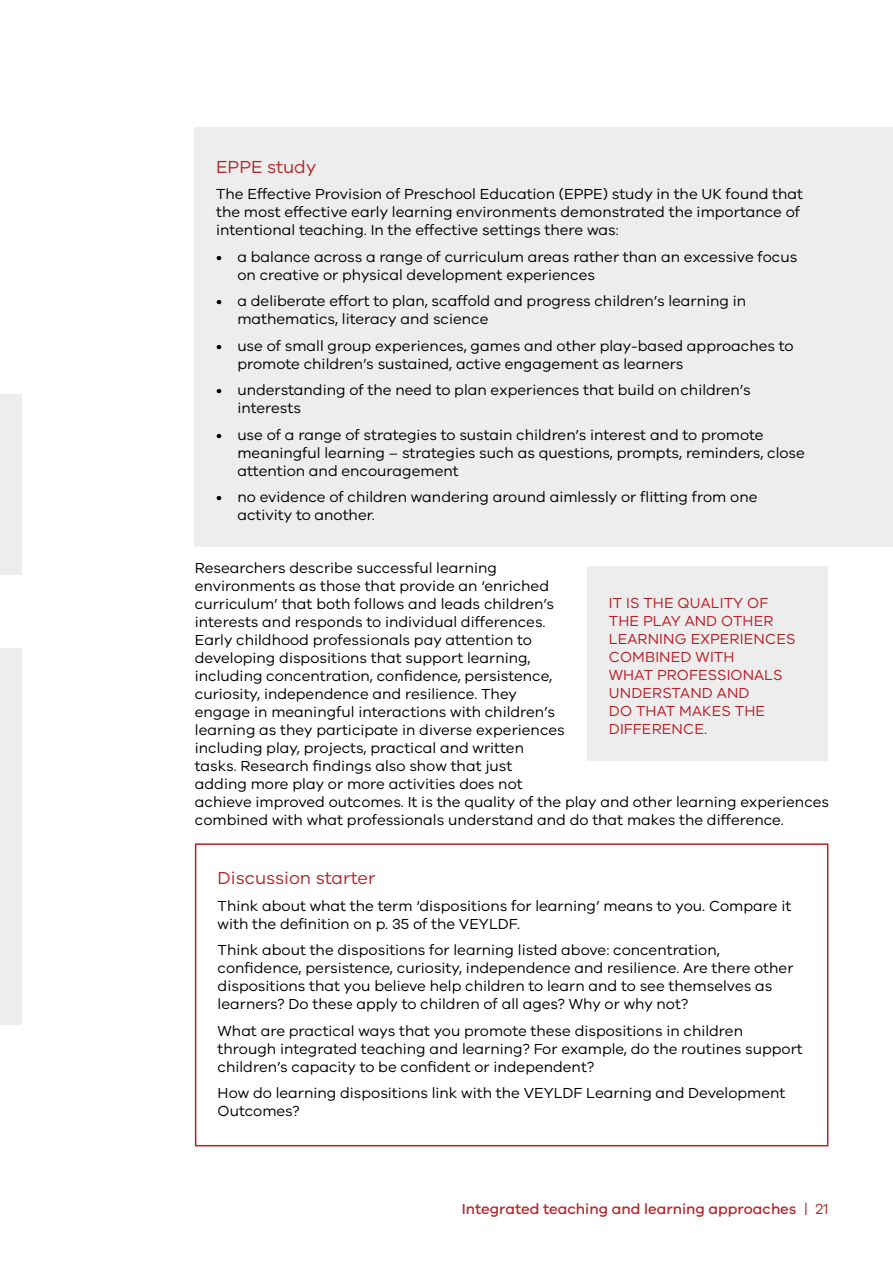
<style>
.page{position:relative;width:893px;height:1263px;background:#fff}
.page>*{position:absolute;margin:0;border:0;box-sizing:border-box;transform-origin:0 0}
.t1{font:18px "VIC";color:#b3282d}
.t2{font:15px/18px "VIC";color:#000}
.t3{font:15px/18px "VIC";letter-spacing:.01em;color:#b91f27}
.t4{font:500 15px "VIC";color:#b3282d}
.s1{font-weight:400}
</style>
<div class="page">
<div style="left:0;top:394px;width:21px;height:181px;background:#ededed"></div>
<div style="left:0;top:648px;width:21px;height:377px;background:#ededed"></div>
<div style="left:195px;top:128px;width:698px;height:419px;background:#ededed"></div>
<div style="left:195px;top:843px;width:633px;height:303px;border:2px solid #b91f27"></div>
<div style="left:587px;top:566px;width:241px;height:194px;background:#ededed"></div>
<p class="t1" style="left:216px;top:156px;width:101px">EPPE study</p>
<p class="t2" style="left:216px;top:185px;width:588px">The Effective Provision of Preschool Education (EPPE) study in the UK found that the most effective early learning environments demonstrated the importance of intentional teaching. In the effective settings there was:</p>
<p class="t2" style="left:237px;top:247px;width:561px;text-indent:-21px">• a balance across a range of curriculum areas rather than an excessive focus on creative or physical development experiences</p>
<p class="t2" style="left:237px;top:292px;width:510px;text-indent:-21px">• a deliberate effort to plan, scaffold and progress children’s learning in mathematics, literacy and science</p>
<p class="t2" style="left:237px;top:336px;width:558px;text-indent:-21px">• use of small group experiences, games and other play-based approaches to promote children’s sustained, active engagement as learners</p>
<p class="t2" style="left:237px;top:381px;width:515px;text-indent:-21px">• understanding of the need to plan experiences that build on children’s interests</p>
<p class="t2" style="left:237px;top:425px;width:569px;text-indent:-21px">• use of a range of strategies to sustain children’s interest and to promote meaningful learning – strategies such as questions, prompts, reminders, close attention and encouragement</p>
<p class="t2" style="left:237px;top:488px;width:522px;text-indent:-21px">• no evidence of children wandering around aimlessly or flitting from one activity to another.</p>
<p class="t2" style="left:195px;top:559px;width:636px">Researchers describe successful learning<br>environments as those that provide an ‘enriched<br>curriculum’ that both follows and leads children’s<br>interests and responds to individual differences.<br>Early childhood professionals pay attention to<br>developing dispositions that support learning,<br>including concentration, confidence, persistence,<br>curiosity, independence and resilience. They<br>engage in meaningful interactions with children’s<br>learning as they participate in diverse experiences<br>including play, projects, practical and written<br>tasks. Research findings also show that just<br>adding more play or more activities does not<br>achieve improved outcomes. It is the quality of the play and other learning experiences combined with what professionals understand and do that makes the difference.</p>
<p class="t3" style="left:609px;top:593px;width:188px">IT IS THE QUALITY OF<br>THE PLAY AND OTHER<br>LEARNING EXPERIENCES<br>COMBINED WITH<br>WHAT PROFESSIONALS<br>UNDERSTAND AND<br>DO THAT MAKES THE<br>DIFFERENCE.</p>
<p class="t1" style="left:218px;top:867px;width:159px">Discussion starter</p>
<p class="t2" style="left:218px;top:896px;width:575px">Think about what the term ‘dispositions for learning’ means to you. Compare it with the definition on p. 35 of the VEYLDF.</p>
<p class="t2" style="left:218px;top:941px;width:577px">Think about the dispositions for learning listed above: concentration, confidence, persistence, curiosity, independence and resilience. Are there other dispositions that you believe help children to learn and to see themselves as learners? Do these apply to children of all ages? Why or why not?</p>
<p class="t2" style="left:218px;top:1021px;width:587px">What are practical ways that you promote these dispositions in children through integrated teaching and learning? For example, do the routines support children’s capacity to be confident or independent?</p>
<p class="t2" style="left:218px;top:1084px;width:569px">How do learning dispositions link with the VEYLDF Learning and Development<br>Outcomes?</p>
<p class="t4" style="left:462px;top:1200px;width:368px">Integrated teaching and learning approaches <span class="s1">| 21</span></p>
</div>
